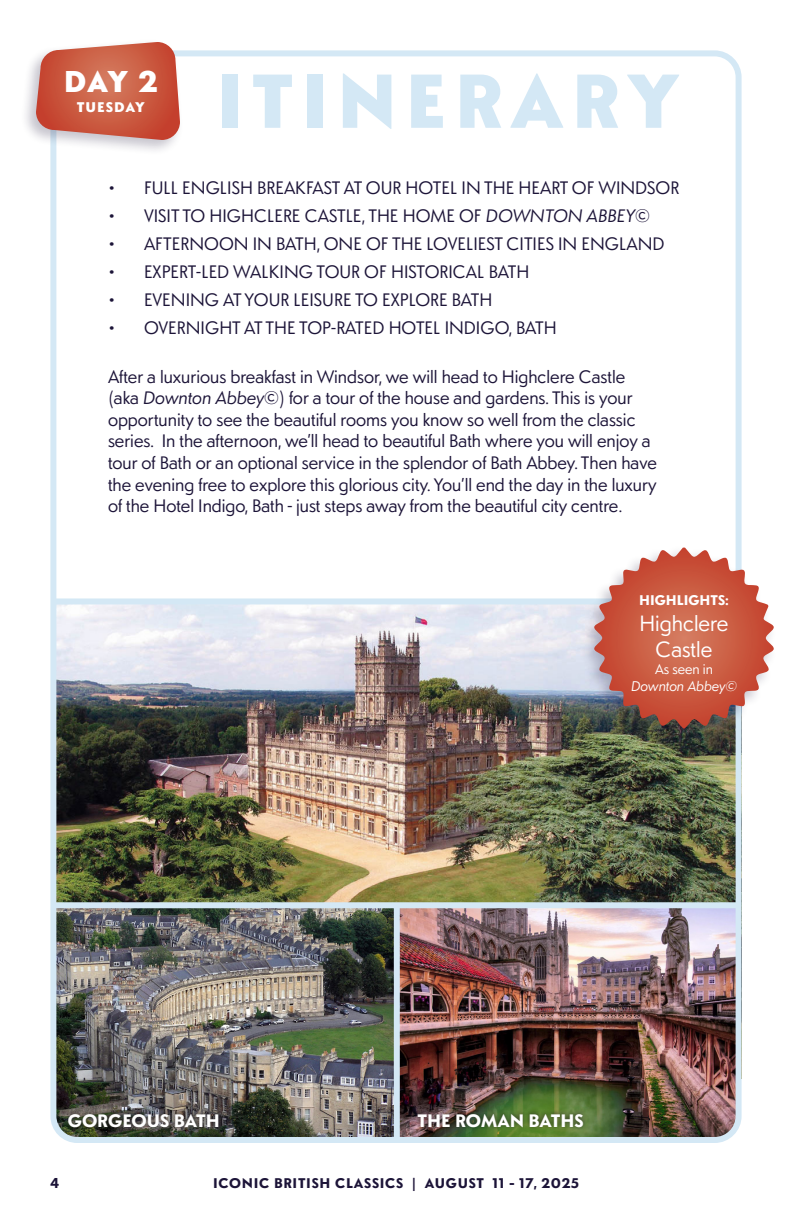
<style>
.page{position:relative;width:792px;height:1224px;background:#fff}
.page>*{position:absolute;margin:0;border:0;box-sizing:border-box;transform-origin:0 0}
.Paragraph_Style_1{font:900 76px "Sonar Sans";letter-spacing:.1em;color:#d4e8f5}
.Paragraph_Style_1-2{font:900 30px "Sonar Sans";color:#fff}
.t1{font:22px "Sonar Sans";color:#fff}
.t2{font:18px "Sonar Sans";color:#1c1438}
.t3{font:700 18px "Sonar Sans";color:#fff}
.t4{font:700 14px "Sonar Sans";letter-spacing:.05em;color:#1c1438}
.t5{font:italic 14px "Sonar Sans";color:#fff}
.t6{font:700 14px "Sonar Sans";color:#fff}
.t7{font:14px "Sonar Sans";color:#fff}
.Paragraph_Style_1-3{font:900 14px "Sonar Sans";letter-spacing:.07em;color:#fff}
.s1{font-style:italic}
</style>
<div class="page">
<img style="left:57px;top:604px;width:678px;height:298px">
<img style="left:57px;top:908px;width:678px;height:228px">
<div style="left:54px;top:902px;width:685px;height:6px;background:#d4e8f5"></div>
<div style="left:394px;top:905px;width:6px;height:235px;background:#d4e8f5"></div>
<div style="left:54px;top:598px;width:685px;height:6px;background:#d4e8f5"></div>
<div style="left:50px;top:50px;width:692px;height:1093px;border:6px solid #d4e8f5;border-radius:24px"></div>
<div style="left:579px;top:544px;width:198px;height:200px;background:#1c1438;opacity:.25"></div>
<svg style="left:594px;top:548px;width:180px;height:180px"></svg>
<div style="left:413px;top:1109px;width:175px;height:22px;background:#231f20;opacity:.75"></div>
<div style="left:63px;top:1109px;width:160px;height:23px;background:#231f20;opacity:.75"></div>
<div style="left:20px;top:38px;width:164px;height:117px;background:#1c1438;opacity:.25"></div>
<svg style="left:36px;top:42px;width:144px;height:98px;background:#ce6d58"></svg>
<p class="Paragraph_Style_1-2" style="left:64px;top:60px;width:95px">DAY 2</p>
<p class="Paragraph_Style_1-3" style="left:77px;top:97px;width:70px">TUESDAY</p>
<p class="Paragraph_Style_1" style="left:216px;top:45px;width:465px">ITINERARY</p>
<p class="t2" style="left:108px;top:175px;width:573px">• FULL ENGLISH BREAKFAST AT OUR HOTEL IN THE HEART OF WINDSOR</p>
<p class="t2" style="left:108px;top:203px;width:543px">• VISIT TO HIGHCLERE CASTLE, THE HOME OF <span class="s1">DOWNTON ABBEY</span>©</p>
<p class="t2" style="left:108px;top:231px;width:558px">• AFTERNOON IN BATH, ONE OF THE LOVELIEST CITIES IN ENGLAND</p>
<p class="t2" style="left:108px;top:259px;width:423px">• EXPERT-LED WALKING TOUR OF HISTORICAL BATH</p>
<p class="t2" style="left:108px;top:287px;width:386px">• EVENING AT YOUR LEISURE TO EXPLORE BATH</p>
<p class="t2" style="left:108px;top:315px;width:450px">• OVERNIGHT AT THE TOP-RATED HOTEL INDIGO, BATH</p>
<p class="t2" style="left:108px;top:364px;width:519px">After a luxurious breakfast in Windsor, we will head to Highclere Castle</p>
<p class="t2" style="left:108px;top:386px;width:526px">(aka <span class="s1">Downton Abbey</span>©) for a tour of the house and gardens. This is your</p>
<p class="t2" style="left:108px;top:407px;width:529px">opportunity to see the beautiful rooms you know so well from the classic</p>
<p class="t2" style="left:108px;top:429px;width:544px">series. In the afternoon, we’ll head to beautiful Bath where you will enjoy a</p>
<p class="t2" style="left:108px;top:450px;width:550px">tour of Bath or an optional service in the splendor of Bath Abbey. Then have</p>
<p class="t2" style="left:108px;top:472px;width:550px">the evening free to explore this glorious city. You’ll end the day in the luxury</p>
<p class="t2" style="left:108px;top:494px;width:516px">of the Hotel Indigo, Bath - just steps away from the beautiful city centre.</p>
<p class="t6" style="left:639px;top:590px;width:91px">HIGHLIGHTS:</p>
<p class="t1" style="left:639px;top:608px;width:91px">Highclere</p>
<p class="t1" style="left:656px;top:635px;width:58px">Castle</p>
<p class="t7" style="left:655px;top:660px;width:59px">As seen in</p>
<p class="t5" style="left:631px;top:677px;width:107px">Downton Abbey©</p>
<p class="t3" style="left:68px;top:1107px;width:154px">GORGEOUS BATH</p>
<p class="t3" style="left:418px;top:1107px;width:168px">THE ROMAN BATHS</p>
<p class="t4" style="left:50px;top:1173px;width:10px">4</p>
<p class="t4" style="left:213px;top:1173px;width:367px">ICONIC BRITISH CLASSICS | AUGUST 11 - 17, 2025</p>
</div>
